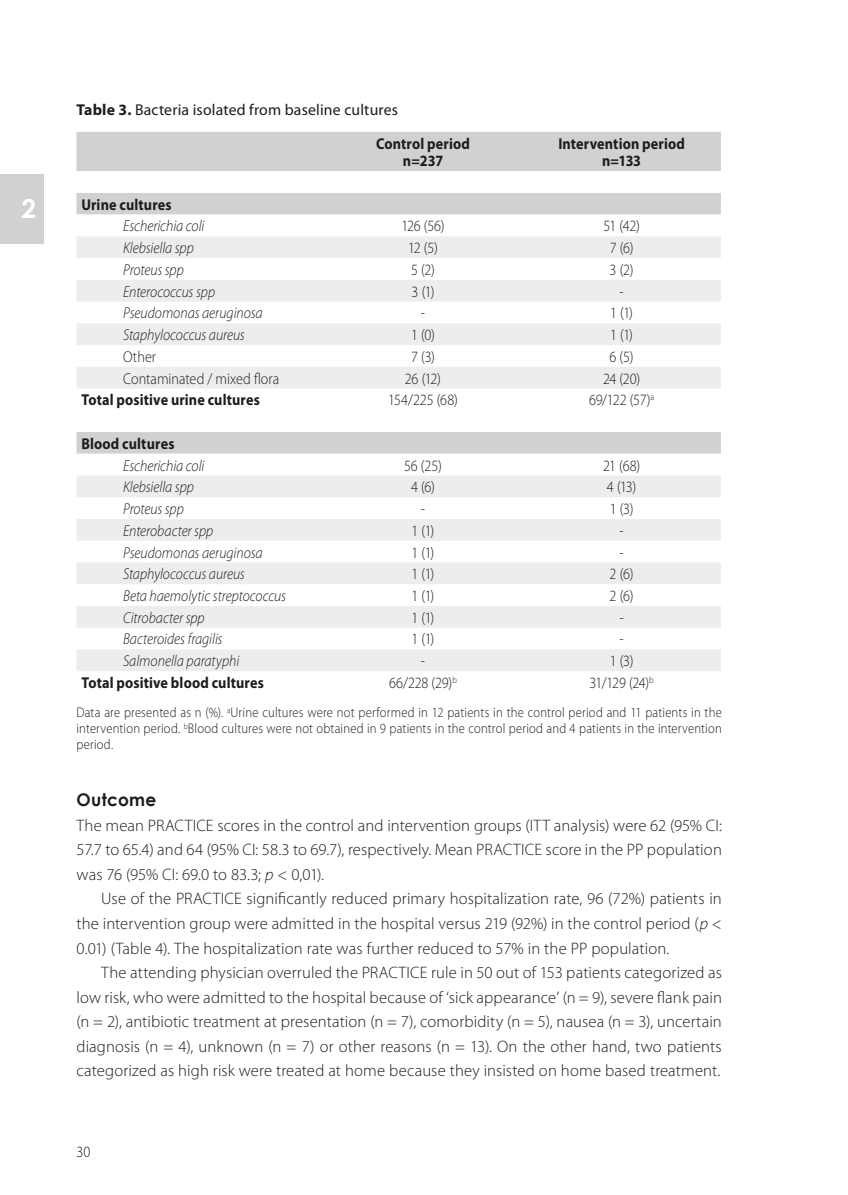
<style>
.page{position:relative;width:848px;height:1195px;background:#fff}
.page>*{position:absolute;margin:0;border:0;box-sizing:border-box;transform-origin:0 0}
.t1{font:700 26.25px "Century Gothic";color:#fff}
.t2{font:700 17.5px "Century Gothic";letter-spacing:.025em;color:#1d1d1b}
.t3{font:300 16.62px/24.5px "Myriad Pro";letter-spacing:.01em;color:#1d1d1b;text-align:justify}
.t4{font:italic 300 15.75px "Myriad Pro";color:#1d1d1b;scale:.9 1}
.t5{font:300 15.75px "Myriad Pro";letter-spacing:-.01em;color:#1d1d1b;scale:.9 1}
.t6{font:700 15.75px/17.5px "Myriad Pro";letter-spacing:.01em;color:#1d1d1b;text-align:center;scale:.9 1}
.t7{font:15.75px/33.8px "Myriad Pro";letter-spacing:.01em;color:#1d1d1b}
.t8{font:300 14px/15.8px "Myriad Pro";letter-spacing:.015em;color:#1d1d1b;text-align:justify;scale:.9 1}
.s1{font-weight:700}
.s2{font-style:italic}
</style>
<div class="page">
<div style="left:76px;top:132px;width:644px;height:39px;background:#d1d1d1"></div>
<div style="left:76px;top:193px;width:644px;height:22px;background:#d1d1d1"></div>
<svg style="left:76px;top:236px;width:644px;height:435px;fill:#f5f5f5"></svg>
<div style="left:0;top:174px;width:43px;height:70px;background:#d1d1d1"></div>
<h1 class="t1" style="left:22px;top:192px;width:16px">2</h1>
<p class="t7" style="left:376px;top:93px;width:95px;text-indent:-299px"><span class="s1">Table 3.</span> Bacteria isolated from baseline cultures<br><span class="s1">Control period</span></p>
<p class="t6" style="left:403px;top:152px;width:46px">n=237</p>
<p class="t6" style="left:558px;top:135px;width:142px">Intervention period n=133</p>
<p class="t6" style="left:81px;top:196px;width:102px">Urine cultures</p>
<p class="t4" style="left:123px;top:218px;width:92px">Escherichia coli</p>
<p class="t5" style="left:401px;top:217px;width:50px">126 (56)</p>
<p class="t5" style="left:603px;top:217px;width:42px">51 (42)</p>
<p class="t4" style="left:123px;top:239px;width:80px">Klebsiella spp</p>
<p class="t5" style="left:408px;top:239px;width:35px">12 (5)</p>
<p class="t5" style="left:609px;top:239px;width:28px">7 (6)</p>
<p class="t4" style="left:123px;top:261px;width:69px">Proteus spp</p>
<p class="t5" style="left:411px;top:261px;width:28px">5 (2)</p>
<p class="t5" style="left:609px;top:261px;width:28px">3 (2)</p>
<p class="t4" style="left:123px;top:283px;width:104px">Enterococcus spp</p>
<p class="t5" style="left:411px;top:283px;width:27px">3 (1)</p>
<p class="t5" style="left:619px;top:283px;width:6px">-</p>
<p class="t4" style="left:123px;top:305px;width:156px">Pseudomonas aeruginosa</p>
<p class="t5" style="left:421px;top:304px;width:6px">-</p>
<p class="t5" style="left:610px;top:304px;width:27px">1 (1)</p>
<p class="t4" style="left:123px;top:326px;width:137px">Staphylococcus aureus</p>
<p class="t5" style="left:411px;top:326px;width:28px">1 (0)</p>
<p class="t5" style="left:610px;top:326px;width:27px">1 (1)</p>
<p class="t5" style="left:123px;top:348px;width:38px">Other</p>
<p class="t5" style="left:411px;top:348px;width:28px">7 (3)</p>
<p class="t5" style="left:609px;top:348px;width:28px">6 (5)</p>
<p class="t5" style="left:123px;top:370px;width:175px">Contaminated / mixed flora</p>
<p class="t5" style="left:405px;top:370px;width:42px">26 (12)</p>
<p class="t5" style="left:603px;top:370px;width:43px">24 (20)</p>
<p class="t6" style="left:81px;top:391px;width:200px">Total positive urine cultures</p>
<p class="t5" style="left:388px;top:391px;width:79px">154/225 (68)</p>
<p class="t5" style="left:589px;top:391px;width:74px">69/122 (57)<sup>a</sup></p>
<p class="t6" style="left:81px;top:435px;width:105px">Blood cultures</p>
<p class="t4" style="left:123px;top:457px;width:92px">Escherichia coli</p>
<p class="t5" style="left:404px;top:456px;width:44px">56 (25)</p>
<p class="t5" style="left:603px;top:456px;width:43px">21 (68)</p>
<p class="t4" style="left:123px;top:479px;width:80px">Klebsiella spp</p>
<p class="t5" style="left:411px;top:478px;width:28px">4 (6)</p>
<p class="t5" style="left:607px;top:478px;width:34px">4 (13)</p>
<p class="t4" style="left:123px;top:500px;width:69px">Proteus spp</p>
<p class="t5" style="left:421px;top:500px;width:6px">-</p>
<p class="t5" style="left:609px;top:500px;width:28px">1 (3)</p>
<p class="t4" style="left:123px;top:522px;width:102px">Enterobacter spp</p>
<p class="t5" style="left:411px;top:522px;width:27px">1 (1)</p>
<p class="t5" style="left:619px;top:522px;width:6px">-</p>
<p class="t4" style="left:123px;top:544px;width:156px">Pseudomonas aeruginosa</p>
<p class="t5" style="left:411px;top:543px;width:27px">1 (1)</p>
<p class="t5" style="left:619px;top:543px;width:6px">-</p>
<p class="t4" style="left:123px;top:565px;width:137px">Staphylococcus aureus</p>
<p class="t5" style="left:411px;top:565px;width:27px">1 (1)</p>
<p class="t5" style="left:609px;top:565px;width:28px">2 (6)</p>
<p class="t4" style="left:123px;top:587px;width:182px">Beta haemolytic streptococcus</p>
<p class="t5" style="left:411px;top:587px;width:27px">1 (1)</p>
<p class="t5" style="left:609px;top:587px;width:28px">2 (6)</p>
<p class="t4" style="left:123px;top:609px;width:92px">Citrobacter spp</p>
<p class="t5" style="left:411px;top:609px;width:27px">1 (1)</p>
<p class="t5" style="left:619px;top:609px;width:6px">-</p>
<p class="t4" style="left:123px;top:631px;width:112px">Bacteroides fragilis</p>
<p class="t5" style="left:411px;top:630px;width:27px">1 (1)</p>
<p class="t5" style="left:619px;top:630px;width:6px">-</p>
<p class="t4" style="left:123px;top:652px;width:131px">Salmonella paratyphi</p>
<p class="t5" style="left:421px;top:652px;width:6px">-</p>
<p class="t5" style="left:609px;top:652px;width:28px">1 (3)</p>
<p class="t6" style="left:81px;top:674px;width:204px">Total positive blood cultures</p>
<p class="t5" style="left:389px;top:674px;width:77px">66/228 (29)<sup>b</sup></p>
<p class="t5" style="left:589px;top:674px;width:73px">31/129 (24)<sup>b</sup></p>
<p class="t8" style="left:76px;top:705px;width:718px">Data are presented as n (%). <sup>a</sup>Urine cultures were not performed in 12 patients in the control period and 11 patients in the intervention period. <sup>b</sup>Blood cultures were not obtained in 9 patients in the control period and 4 patients in the intervention period.</p>
<p class="t2" style="left:76px;top:789px;width:81px">Outcome</p>
<p class="t3" style="left:76px;top:813px;width:646px">The mean PRACTICE scores in the control and intervention groups (ITT analysis) were 62 (95% CI:<br>57.7 to 65.4) and 64 (95% CI: 58.3 to 69.7), respectively. Mean PRACTICE score in the PP population was 76 (95% CI: 69.0 to 83.3; <span class="s2">p</span> &lt; 0,01).</p>
<p class="t3" style="left:76px;top:887px;width:646px;text-indent:25px">Use of the PRACTICE significantly reduced primary hospitalization rate, 96 (72%) patients in the intervention group were admitted in the hospital versus 219 (92%) in the control period (<span class="s2">p</span> &lt; 0.01) (Table 4). The hospitalization rate was further reduced to 57% in the PP population.</p>
<p class="t3" style="left:76px;top:960px;width:646px;text-indent:25px">The attending physician overruled the PRACTICE rule in 50 out of 153 patients categorized as low risk, who were admitted to the hospital because of ‘sick appearance’ (n = 9), severe flank pain (n = 2), antibiotic treatment at presentation (n = 7), comorbidity (n = 5), nausea (n = 3), uncertain diagnosis (n = 4), unknown (n = 7) or other reasons (n = 13). On the other hand, two patients categorized as high risk were treated at home because they insisted on home based treatment.</p>
<p class="t5" style="left:76px;top:1143px;width:17px">30</p>
</div>
